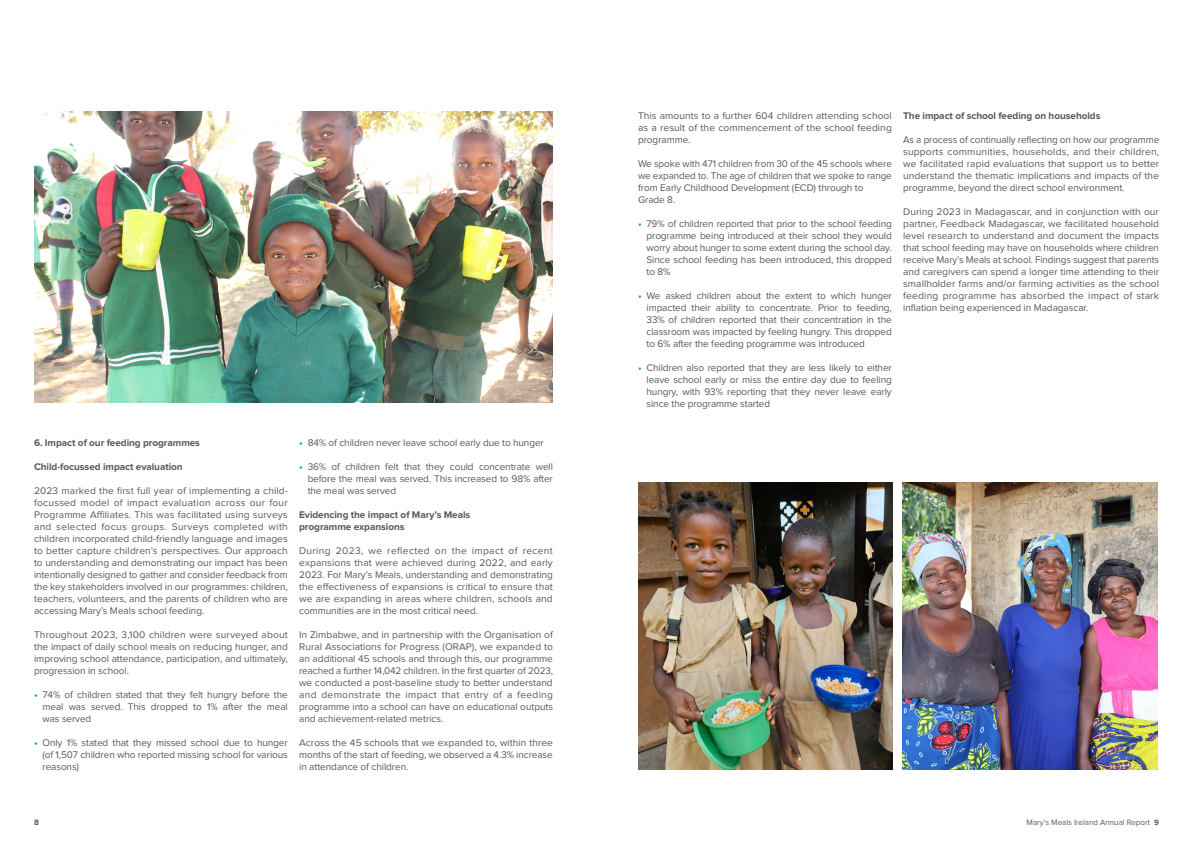
<style>
.page{position:relative;width:1191px;height:842px;background:#fff}
.page>*{position:absolute;margin:0;border:0;box-sizing:border-box;transform-origin:0 0}
.Body_copy_2{font:10px/12px "Proxima Nova";letter-spacing:-.005em;color:#57585a;text-align:justify}
.Body_copy_2-2{font:700 10px "Proxima Nova";letter-spacing:-.005em;color:#57585a}
.t1{font:8px "Proxima Nova";color:#57585a}
.t2{font:700 8px "Proxima Nova";color:#57585a}
.s1{font-weight:700;color:#069ddc}
.s2{font-weight:700}
</style>
<div class="page">
<img style="left:34px;top:111px;width:519px;height:292px">
<img style="left:638px;top:482px;width:254px;height:287px">
<img style="left:903px;top:482px;width:254px;height:287px">
<p class="Body_copy_2-2" style="left:34px;top:438px;width:167px">6. Impact of our feeding programmes</p>
<p class="Body_copy_2-2" style="left:34px;top:462px;width:150px">Child-focussed impact evaluation</p>
<p class="Body_copy_2" style="left:34px;top:485px;width:255px">2023 marked the first full year of implementing a child&shy;focussed model of impact evaluation across our four Programme Affiliates. This was facilitated using surveys and selected focus groups. Surveys completed with children incorporated child-friendly language and images to better capture children’s perspectives. Our approach to understanding and demonstrating our impact has been intentionally designed to gather and consider feedback from the key stakeholders involved in our programmes: children, teachers, volunteers, and the parents of children who are accessing Mary’s Meals school feeding.</p>
<p class="Body_copy_2" style="left:34px;top:629px;width:255px">Throughout 2023, 3,100 children were surveyed about the impact of daily school meals on reducing hunger, and improving school attendance, participation, and ultimately, progression in school.</p>
<p class="Body_copy_2" style="left:43px;top:689px;width:247px;text-indent:-9px"><span class="s1">•</span> 74% of children stated that they felt hungry before the meal was served. This dropped to 1% after the meal was served</p>
<p class="Body_copy_2" style="left:43px;top:737px;width:247px;text-indent:-9px"><span class="s1">•</span> Only 1% stated that they missed school due to hunger (of 1,507 children who reported missing school for various reasons)</p>
<p class="Body_copy_2" style="left:299px;top:437px;width:246px"><span class="s1">•</span> 84% of children never leave school early due to hunger</p>
<p class="Body_copy_2" style="left:308px;top:461px;width:247px;text-indent:-9px"><span class="s1">•</span> 36% of children felt that they could concentrate well before the meal was served. This increased to 98% after the meal was served</p>
<p class="Body_copy_2-2" style="left:299px;top:510px;width:173px">Evidencing the impact of Mary’s Meals</p>
<p class="Body_copy_2-2" style="left:299px;top:522px;width:107px">programme expansions</p>
<p class="Body_copy_2" style="left:299px;top:545px;width:255px">During 2023, we reflected on the impact of recent expansions that were achieved during 2022, and early 2023. For Mary’s Meals, understanding and demonstrating the effectiveness of expansions is critical to ensure that we are expanding in areas where children, schools and communities are in the most critical need.</p>
<p class="Body_copy_2" style="left:299px;top:629px;width:255px">In Zimbabwe, and in partnership with the Organisation of Rural Associations for Progress (ORAP), we expanded to an additional 45 schools and through this, our programme reached a further 14,042 children. In the first quarter of 2023, we conducted a post-baseline study to better understand and demonstrate the impact that entry of a feeding programme into a school can have on educational outputs and achievement-related metrics.</p>
<p class="Body_copy_2" style="left:299px;top:737px;width:255px">Across the 45 schools that we expanded to, within three months of the start of feeding, we observed a 4.3% increase in attendance of children.</p>
<p class="Body_copy_2" style="left:638px;top:110px;width:255px">This amounts to a further 604 children attending school as a result of the commencement of the school feeding programme.</p>
<p class="Body_copy_2" style="left:638px;top:158px;width:255px">We spoke with 471 children from 30 of the 45 schools where we expanded to. The age of children that we spoke to range from Early Childhood Development (ECD) through to</p>
<p class="Body_copy_2" style="left:638px;top:194px;width:39px">Grade 8.</p>
<p class="Body_copy_2" style="left:646px;top:218px;width:247px;text-indent:-9px"><span class="s1">•</span> 79% of children reported that prior to the school feeding programme being introduced at their school they would worry about hunger to some extent during the school day.<br>Since school feeding has been introduced, this dropped to 8%</p>
<p class="Body_copy_2" style="left:646px;top:290px;width:247px;text-indent:-9px"><span class="s1">•</span> We asked children about the extent to which hunger impacted their ability to concentrate. Prior to feeding, 33% of children reported that their concentration in the classroom was impacted by feeling hungry. This dropped to 6% after the feeding programme was introduced</p>
<p class="Body_copy_2" style="left:646px;top:362px;width:247px;text-indent:-9px"><span class="s1">•</span> Children also reported that they are less likely to either leave school early or miss the entire day due to feeling hungry, with 93% reporting that they never leave early since the programme started</p>
<p class="Body_copy_2-2" style="left:903px;top:111px;width:199px">The impact of school feeding on households</p>
<p class="Body_copy_2" style="left:903px;top:134px;width:258px">As a process of continually reflecting on how our programme supports communities, households, and their children, we facilitated rapid evaluations that support us to better understand the thematic implications and impacts of the programme, beyond the direct school environment.</p>
<p class="Body_copy_2" style="left:903px;top:206px;width:257px">During 2023 in Madagascar, and in conjunction with our partner, Feedback Madagascar, we facilitated household level research to understand and document the impacts that school feeding may have on households where children receive Mary’s Meals at school. Findings suggest that parents and caregivers can spend a longer time attending to their smallholder farms and/or farming activities as the school feeding programme has absorbed the impact of stark inflation being experienced in Madagascar.</p>
<p class="t2" style="left:34px;top:819px;width:6px">8</p>
<p class="t1" style="left:1026px;top:819px;width:134px">Mary’s Meals Ireland Annual Report <span class="s2">9</span></p>
</div>
